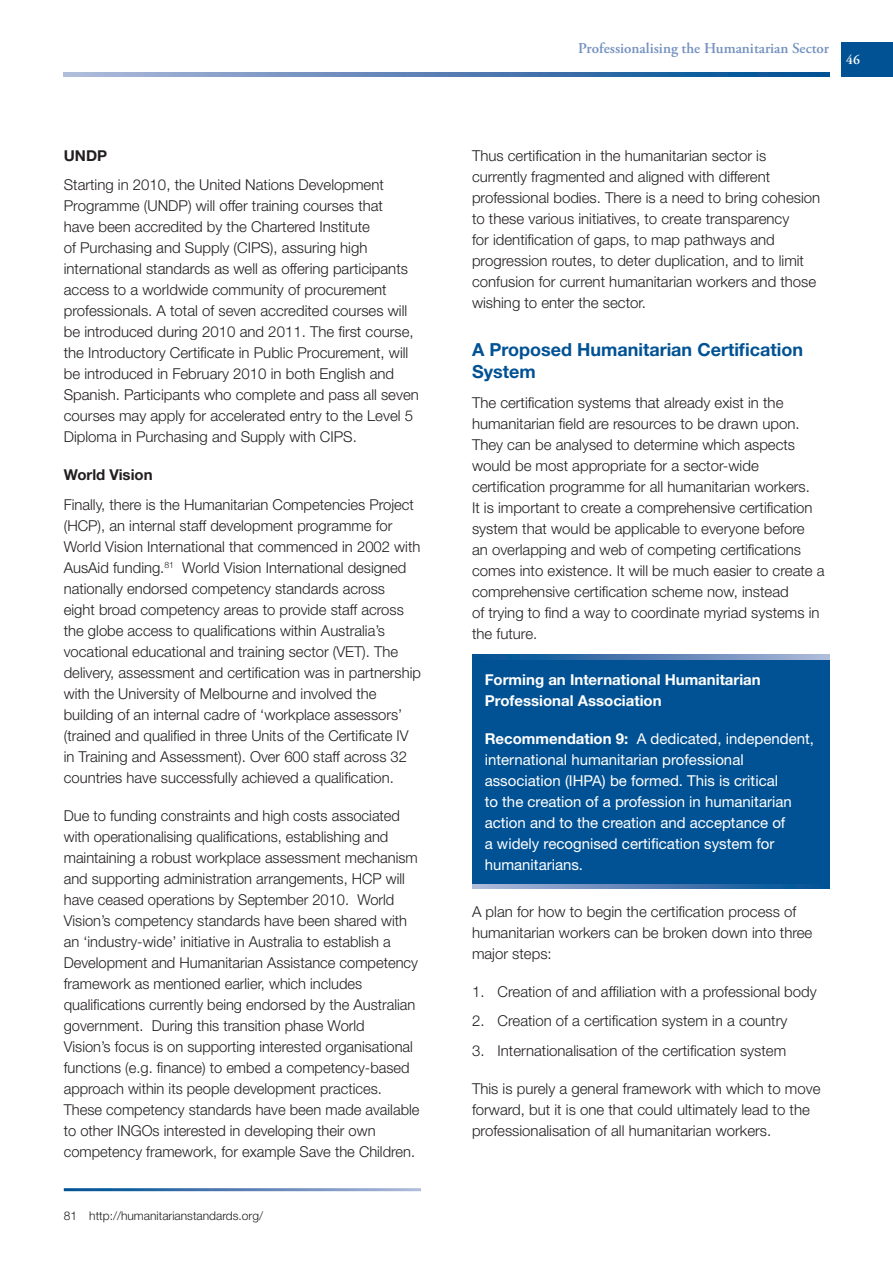
<style>
.page{position:relative;width:893px;height:1263px;background:#fff}
.page>*{position:absolute;margin:0;border:0;box-sizing:border-box;transform-origin:0 0}
.t1{font:700 18px/22.5px "Helvetica Neue";color:#005294}
.t2{font:300 15px/21px "Helvetica Neue";color:#231f20}
.t3{font:15px/21px "Helvetica Neue";color:#fff}
.t4{font:700 15px/21px "Helvetica Neue";color:#fff}
.t5{font:600 15px "Adobe Garamond Pro";color:#7491c0}
.t6{font:700 15px "Helvetica Neue";color:#231f20}
.t7{font:600 13.5px "Adobe Garamond Pro";color:#fff}
.t8{font:300 12px "Helvetica Neue";color:#231f20}
.s1{font-weight:700}
</style>
<div class="page">
<svg style="left:64px;top:72px;width:765px;height:5px;background:#5480b4"></svg>
<div style="left:842px;top:43px;width:51px;height:34px;background:#005294"></div>
<div style="left:472px;top:655px;width:357px;height:234px;background:#005294"></div>
<svg style="left:496px;top:655px;width:333px;height:4px"></svg>
<svg style="left:472px;top:884px;width:334px;height:5px;background:#5a84b7"></svg>
<p class="t6" style="left:64px;top:146px;width:45px">UNDP</p>
<p class="t2" style="left:64px;top:174px;width:357px">Starting in 2010, the United Nations Development Programme (UNDP) will offer training courses that<br>have been accredited by the Chartered Institute<br>of Purchasing and Supply (CIPS), assuring high international standards as well as offering participants access to a worldwide community of procurement professionals. A total of seven accredited courses will be introduced during 2010 and 2011. The first course, the Introductory Certificate in Public Procurement, will be introduced in February 2010 in both English and Spanish. Participants who complete and pass all seven courses may apply for accelerated entry to the Level 5<br>Diploma in Purchasing and Supply with CIPS.</p>
<p class="t6" style="left:64px;top:465px;width:90px">World Vision</p>
<p class="t2" style="left:64px;top:493px;width:359px">Finally, there is the Humanitarian Competencies Project (HCP), an internal staff development programme for World Vision International that commenced in 2002 with AusAid funding.<sup>81</sup> World Vision International designed nationally endorsed competency standards across<br>eight broad competency areas to provide staff across the globe access to qualifications within Australia’s vocational educational and training sector (VET). The delivery, assessment and certification was in partnership with the University of Melbourne and involved the building of an internal cadre of ‘workplace assessors’ (trained and qualified in three Units of the Certificate IV in Training and Assessment). Over 600 staff across 32 countries have successfully achieved a qualification.</p>
<p class="t2" style="left:64px;top:804px;width:357px">Due to funding constraints and high costs associated with operationalising qualifications, establishing and maintaining a robust workplace assessment mechanism and supporting administration arrangements, HCP will have ceased operations by September 2010. World Vision’s competency standards have been shared with an ‘industry-wide’ initiative in Australia to establish a Development and Humanitarian Assistance competency framework as mentioned earlier, which includes qualifications currently being endorsed by the Australian government. During this transition phase World<br>Vision’s focus is on supporting interested organisational functions (e.g. finance) to embed a competency-based approach within its people development practices.<br>These competency standards have been made available to other INGOs interested in developing their own competency framework, for example Save the Children.</p>
<p class="t8" style="left:64px;top:1209px;width:201px">81 http://humanitarianstandards.org/</p>
<p class="t5" style="left:578px;top:40px;width:252px">Professionalising the Humanitarian Sector</p>
<p class="t7" style="left:846px;top:52px;width:15px">46</p>
<p class="t2" style="left:472px;top:144px;width:350px">Thus certification in the humanitarian sector is currently fragmented and aligned with different professional bodies. There is a need to bring cohesion to these various initiatives, to create transparency<br>for identification of gaps, to map pathways and progression routes, to deter duplication, and to limit confusion for current humanitarian workers and those wishing to enter the sector.</p>
<p class="t1" style="left:472px;top:338px;width:333px">A Proposed Humanitarian Certification<br>System</p>
<p class="t2" style="left:472px;top:391px;width:354px">The certification systems that already exist in the humanitarian field are resources to be drawn upon.<br>They can be analysed to determine which aspects would be most appropriate for a sector-wide certification programme for all humanitarian workers.<br>It is important to create a comprehensive certification system that would be applicable to everyone before<br>an overlapping and web of competing certifications comes into existence. It will be much easier to create a comprehensive certification scheme now, instead<br>of trying to find a way to coordinate myriad systems in the future.</p>
<p class="t4" style="left:485px;top:669px;width:278px">Forming an International Humanitarian<br>Professional Association</p>
<p class="t3" style="left:485px;top:728px;width:331px"><span class="s1">Recommendation 9:</span> A dedicated, independent, international humanitarian professional association (IHPA) be formed. This is critical<br>to the creation of a profession in humanitarian action and to the creation and acceptance of<br>a widely recognised certification system for humanitarians.</p>
<p class="t2" style="left:472px;top:901px;width:342px">A plan for how to begin the certification process of humanitarian workers can be broken down into three major steps:</p>
<p class="t2" style="left:472px;top:981px;width:346px">1. Creation of and affiliation with a professional body</p>
<p class="t2" style="left:472px;top:1010px;width:317px">2. Creation of a certification system in a country</p>
<p class="t2" style="left:472px;top:1040px;width:316px">3. Internationalisation of the certification system</p>
<p class="t2" style="left:472px;top:1078px;width:350px">This is purely a general framework with which to move forward, but it is one that could ultimately lead to the professionalisation of all humanitarian workers.</p>
</div>
